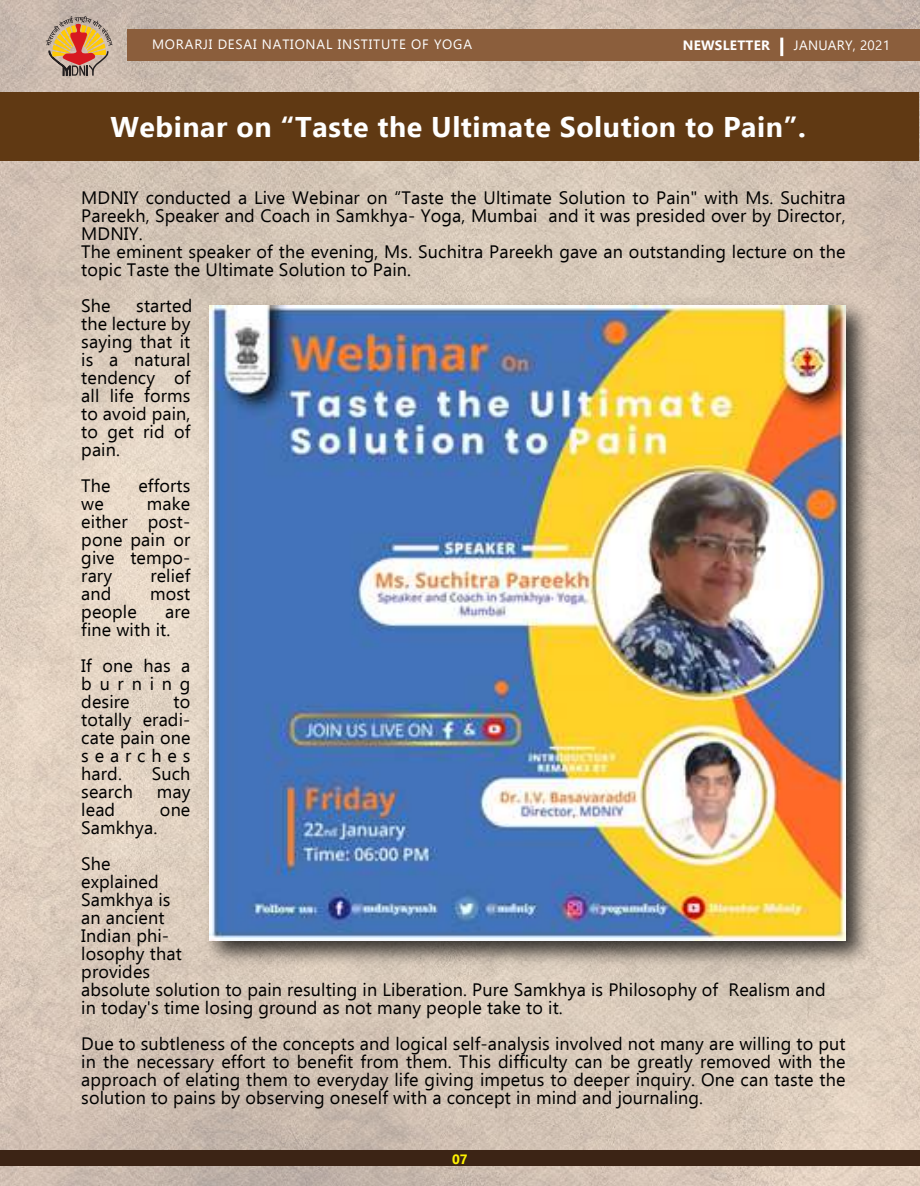
<style>
.page{position:relative;width:920px;height:1186px;background:#fff}
.page>*{position:absolute;margin:0;border:0;box-sizing:border-box;transform-origin:0 0}
.t1{font:700 28.5px "Ebrima";letter-spacing:.02em;color:#fff}
.t2{font:18px/18px "Ebrima";letter-spacing:.005em;color:#000;text-align:justify}
.t3{font:13.5px "Ebrima";letter-spacing:.06em;color:#fff}
.t4{font:13.5px "Ebrima";letter-spacing:.02em;color:#fff}
.t5{font:700 13.5px "Ebrima";letter-spacing:.02em;color:#fff}
.t6{font:700 13.5px "Ebrima";color:#fff200}
</style>
<div class="page">
<img style="left:0;top:0;width:920px;height:1186px">
<svg style="left:46px;top:16px;width:66px;height:64px;background:#c49973"></svg>
<div style="left:127px;top:29px;width:793px;height:32px;background:#8b5e3c"></div>
<div style="left:0;top:93px;width:918px;height:68px;background:#603913"></div>
<hr style="left:780px;top:38px;width:3px;height:18px;background:#fff">
<img style="left:197px;top:293px;width:681px;height:681px">
<img style="left:209px;top:305px;width:636px;height:635px">
<div style="left:0;top:1150px;width:920px;height:15px;background:#3c2415"></div>
<p class="t3" style="left:152px;top:34px;width:321px">MORARJI DESAI NATIONAL INSTITUTE OF YOGA</p>
<p class="t5" style="left:682px;top:35px;width:89px">NEWSLETTER</p>
<p class="t4" style="left:794px;top:35px;width:97px">JANUARY, 2021</p>
<h1 class="t1" style="left:110px;top:104px;width:697px">Webinar on “Taste the Ultimate Solution to Pain”.</h1>
<p class="t2" style="left:81px;top:188px;width:765px;text-align:left">MDNIY conducted a Live Webinar on “Taste the Ultimate Solution to Pain" with Ms. Suchitra Pareekh, Speaker and Coach in Samkhya- Yoga, Mumbai and it was presided over by Director, MDNIY.<br>The eminent speaker of the evening, Ms. Suchitra Pareekh gave an outstanding lecture on the topic Taste the Ultimate Solution to Pain.</p>
<p class="t2" style="left:81px;top:296px;width:31px">She</p>
<p class="t2" style="left:81px;top:296px;width:112px;text-indent:55px">started the lecture by saying that it is a natural tendency of all life forms to avoid pain, to get rid of pain.</p>
<p class="t2" style="left:81px;top:476px;width:31px">The</p>
<p class="t2" style="left:138px;top:476px;width:53px">efforts</p>
<p class="t2" style="left:81px;top:494px;width:24px">we</p>
<p class="t2" style="left:81px;top:494px;width:111px;text-indent:66px">make either post&shy;pone pain or give tempo&shy;rary</p>
<p class="t2" style="left:150px;top:566px;width:42px">relief</p>
<p class="t2" style="left:81px;top:584px;width:32px">and</p>
<p class="t2" style="left:150px;top:584px;width:42px">most</p>
<p class="t2" style="left:81px;top:602px;width:57px">people</p>
<p class="t2" style="left:81px;top:602px;width:111px;text-indent:84px">are fine with it.</p>
<p class="t2" style="left:81px;top:656px;width:111px">If one has a burning desire</p>
<p class="t2" style="left:81px;top:692px;width:111px;text-indent:92px">to totally eradi&shy;cate pain one searches hard.</p>
<p class="t2" style="left:152px;top:764px;width:40px">Such</p>
<p class="t2" style="left:81px;top:782px;width:53px">search</p>
<p class="t2" style="left:157px;top:782px;width:35px">may</p>
<p class="t2" style="left:81px;top:800px;width:35px">lead</p>
<p class="t2" style="left:160px;top:800px;width:32px">one</p>
<p class="t2" style="left:81px;top:809px;width:78px;line-height:36px">Samkhya.<br>She</p>
<p class="t2" style="left:81px;top:872px;width:746px;text-align:left">explained<br>Samkhya is<br>an ancient<br>Indian phi-<br>losophy that<br>provides<br>absolute solution to pain resulting in Liberation. Pure Samkhya is Philosophy of Realism and in today's time losing ground as not many people take to it.</p>
<p class="t2" style="left:81px;top:1034px;width:765px">Due to subtleness of the concepts and logical self-analysis involved not many are willing to put in the necessary effort to benefit from them. This difficulty can be greatly removed with the approach of elating them to everyday life giving impetus to deeper inquiry. One can taste the solution to pains by observing oneself with a concept in mind and journaling.</p>
<p class="t6" style="left:452px;top:1148px;width:17px">0 77</p>
</div>
